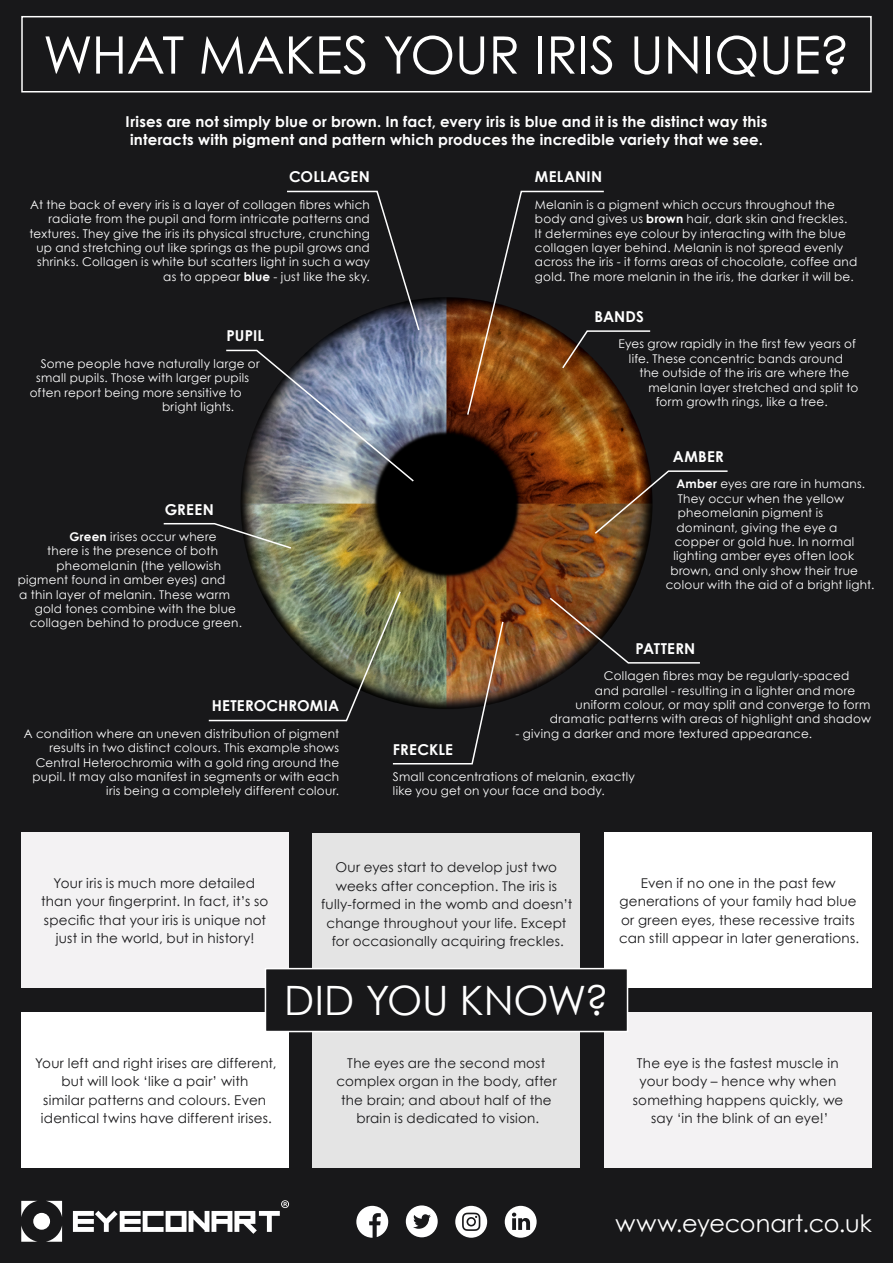
<style>
.page{position:relative;width:893px;height:1263px;background:#18181a}
.page>*{position:absolute;margin:0;border:0;box-sizing:border-box;transform-origin:0 0}
.t1{font:51.75px "Century Gothic";letter-spacing:-.005em;color:#fff}
.t2{font:40.5px "Century Gothic";letter-spacing:-.005em;color:#fff}
.t3{font:24px "Century Gothic";color:#fff}
.t4{font:700 15px/18px "Century Gothic";letter-spacing:.015em;color:#fff}
.t5{font:13.5px/18.6px "Century Gothic";letter-spacing:.015em;color:#18181a;text-align:center}
.t6{font:12px/14.4px "Century Gothic";letter-spacing:.02em;color:#fff}
.s1{font-weight:700}
</style>
<div class="page">
<svg style="left:406px;top:1205px;width:32px;height:32px"></svg>
<svg style="left:356px;top:1206px;width:32px;height:32px"></svg>
<svg style="left:455px;top:1206px;width:32px;height:32px"></svg>
<svg style="left:505px;top:1206px;width:32px;height:32px"></svg>
<svg style="left:73px;top:1200px;width:216px;height:34px"></svg>
<svg style="left:21px;top:1226px;width:16px;height:16px"></svg>
<svg style="left:21px;top:1201px;width:16px;height:16px"></svg>
<svg style="left:46px;top:1201px;width:16px;height:16px"></svg>
<svg style="left:46px;top:1226px;width:16px;height:16px"></svg>
<div style="left:33px;top:1213px;width:17px;height:17px;background:#fff;border-radius:50%"></div>
<div style="left:313px;top:833px;width:267px;height:135px;background:#e4e4e4"></div>
<div style="left:313px;top:1032px;width:267px;height:136px;background:#e4e4e4"></div>
<div style="left:604px;top:833px;width:268px;height:155px;background:#fff"></div>
<div style="left:604px;top:1013px;width:268px;height:155px;background:#f3f2f3"></div>
<div style="left:21px;top:833px;width:267px;height:155px;background:#f3f2f3"></div>
<div style="left:21px;top:1013px;width:267px;height:155px;background:#fff"></div>
<div style="left:265px;top:969px;width:362px;height:62px;background:#18181a"></div>
<div style="left:265px;top:968px;width:363px;height:64px;border:2px solid #fff"></div>
<div style="left:21px;top:16px;width:851px;height:76px;border:2px solid #fff"></div>
<img style="left:241px;top:297px;width:409px;height:403px">
<svg style="left:286px;top:190px;width:135px;height:142px"></svg>
<svg style="left:466px;top:190px;width:185px;height:226px"></svg>
<svg style="left:226px;top:349px;width:189px;height:134px"></svg>
<svg style="left:548px;top:596px;width:152px;height:68px"></svg>
<img style="left:208px;top:590px;width:297px;height:175px">
<svg style="left:593px;top:470px;width:135px;height:65px"></svg>
<svg style="left:163px;top:522px;width:130px;height:28px"></svg>
<h1 class="t1" style="left:43px;top:19px;width:808px">WHAT MAKES YOUR IRIS UNIQUE?</h1>
<p class="t4" style="left:126px;top:112px;width:643px">Irises are not simply blue or brown. In fact, every iris is blue and it is the distinct way this interacts with pigment and pattern which produces the incredible variety that we see.</p>
<p class="t4" style="left:289px;top:167px;width:82px">COLLAGEN</p>
<p class="t6" style="left:30px;top:197px;width:342px;text-align:right">At the back of every iris is a layer of collagen fibres which radiate from the pupil and form intricate patterns and textures. They give the iris its physical structure, crunching up and stretching out like springs as the pupil grows and shrinks. Collagen is white but scatters light in such a way as to appear <span class="s1">blue</span> - just like the sky.</p>
<p class="t4" style="left:227px;top:326px;width:39px">PUPIL</p>
<p class="t6" style="left:41px;top:356px;width:221px">Some people have naturally large or</p>
<p class="t6" style="left:36px;top:370px;width:215px">small pupils. Those with larger pupils</p>
<p class="t6" style="left:30px;top:385px;width:214px">often report being more sensitive to</p>
<p class="t6" style="left:162px;top:399px;width:74px">bright lights.</p>
<p class="t4" style="left:165px;top:499px;width:51px">GREEN</p>
<p class="t6" style="left:69px;top:529px;width:149px"><span class="s1">Green</span> irises occur where</p>
<p class="t6" style="left:47px;top:544px;width:172px">there is the presence of both</p>
<p class="t6" style="left:56px;top:558px;width:166px">pheomelanin (the yellowish</p>
<p class="t6" style="left:18px;top:572px;width:209px">pigment found in amber eyes) and</p>
<p class="t6" style="left:19px;top:587px;width:212px">a thin layer of melanin. These warm</p>
<p class="t6" style="left:35px;top:601px;width:203px">gold tones combine with the blue</p>
<p class="t6" style="left:30px;top:616px;width:214px">collagen behind to produce green.</p>
<p class="t4" style="left:212px;top:696px;width:129px">HETEROCHROMIA</p>
<p class="t6" style="left:24px;top:726px;width:317px;text-align:right">A condition where an uneven distribution of pigment results in two distinct colours. This example shows Central Heterochromia with a gold ring around the pupil. It may also manifest in segments or with each iris being a completely different colour.</p>
<p class="t4" style="left:535px;top:167px;width:69px">MELANIN</p>
<p class="t6" style="left:535px;top:197px;width:324px">Melanin is a pigment which occurs throughout the body and gives us <span class="s1">brown</span> hair, dark skin and freckles.<br>It determines eye colour by interacting with the blue collagen layer behind. Melanin is not spread evenly across the iris - it forms areas of chocolate, coffee and gold. The more melanin in the iris, the darker it will be.</p>
<p class="t4" style="left:594px;top:307px;width:51px">BANDS</p>
<p class="t6" style="left:618px;top:337px;width:239px;text-align:center">Eyes grow rapidly in the first few years of life. These concentric bands around</p>
<p class="t6" style="left:639px;top:365px;width:211px">the outside of the iris are where the</p>
<p class="t6" style="left:648px;top:380px;width:211px">melanin layer stretched and split to</p>
<p class="t6" style="left:656px;top:394px;width:173px">form growth rings, like a tree.</p>
<p class="t4" style="left:673px;top:447px;width:53px">AMBER</p>
<p class="t6" style="left:676px;top:477px;width:190px"><span class="s1">Amber</span> eyes are rare in humans.</p>
<p class="t6" style="left:678px;top:491px;width:168px">They occur when the yellow</p>
<p class="t6" style="left:678px;top:505px;width:147px">pheomelanin pigment is</p>
<p class="t6" style="left:676px;top:520px;width:163px">dominant, giving the eye a</p>
<p class="t6" style="left:675px;top:534px;width:181px">copper or gold hue. In normal</p>
<p class="t6" style="left:673px;top:549px;width:182px">lighting amber eyes often look</p>
<p class="t6" style="left:670px;top:563px;width:189px">brown, and only show their true</p>
<p class="t6" style="left:666px;top:577px;width:210px">colour with the aid of a bright light.</p>
<p class="t4" style="left:635px;top:638px;width:61px">PATTERN</p>
<p class="t4" style="left:393px;top:739px;width:61px">FRECKLE</p>
<p class="t6" style="left:604px;top:668px;width:247px">Collagen fibres may be regularly-spaced</p>
<p class="t6" style="left:595px;top:683px;width:262px">and parallel - resulting in a lighter and more</p>
<p class="t6" style="left:575px;top:697px;width:296px">uniform colour, or may split and converge to form</p>
<p class="t6" style="left:550px;top:712px;width:322px">dramatic patterns with areas of highlight and shadow</p>
<p class="t6" style="left:515px;top:726px;width:298px">- giving a darker and more textured appearance.</p>
<p class="t6" style="left:393px;top:769px;width:244px">Small concentrations of melanin, exactly like you get on your face and body.</p>
<p class="t5" style="left:41px;top:873px;width:229px">Your iris is much more detailed than your fingerprint. In fact, it’s so specific that your iris is unique not just in the world, but in history!</p>
<p class="t5" style="left:321px;top:858px;width:253px">Our eyes start to develop just two weeks after conception. The iris is fully-formed in the womb and doesn’t change throughout your life. Except for occasionally acquiring freckles.</p>
<h2 class="t2" style="left:284px;top:972px;width:326px">DID YOU KNOW?</h2>
<p class="t5" style="left:619px;top:873px;width:242px">Even if no one in the past few generations of your family had blue or green eyes, these recessive traits can still appear in later generations.</p>
<p class="t5" style="left:35px;top:1053px;width:243px">Your left and right irises are different, but will look ‘like a pair’ with<br>similar patterns and colours. Even identical twins have different irises.</p>
<p class="t5" style="left:336px;top:1053px;width:222px">The eyes are the second most complex organ in the body, after the brain; and about half of the brain is dedicated to vision.</p>
<p class="t5" style="left:633px;top:1053px;width:212px">The eye is the fastest muscle in your body – hence why when something happens quickly, we say ‘in the blink of an eye!’</p>
<h3 class="t3" style="left:616px;top:1206px;width:258px">www.eyeconart.co.uk</h3>
</div>
